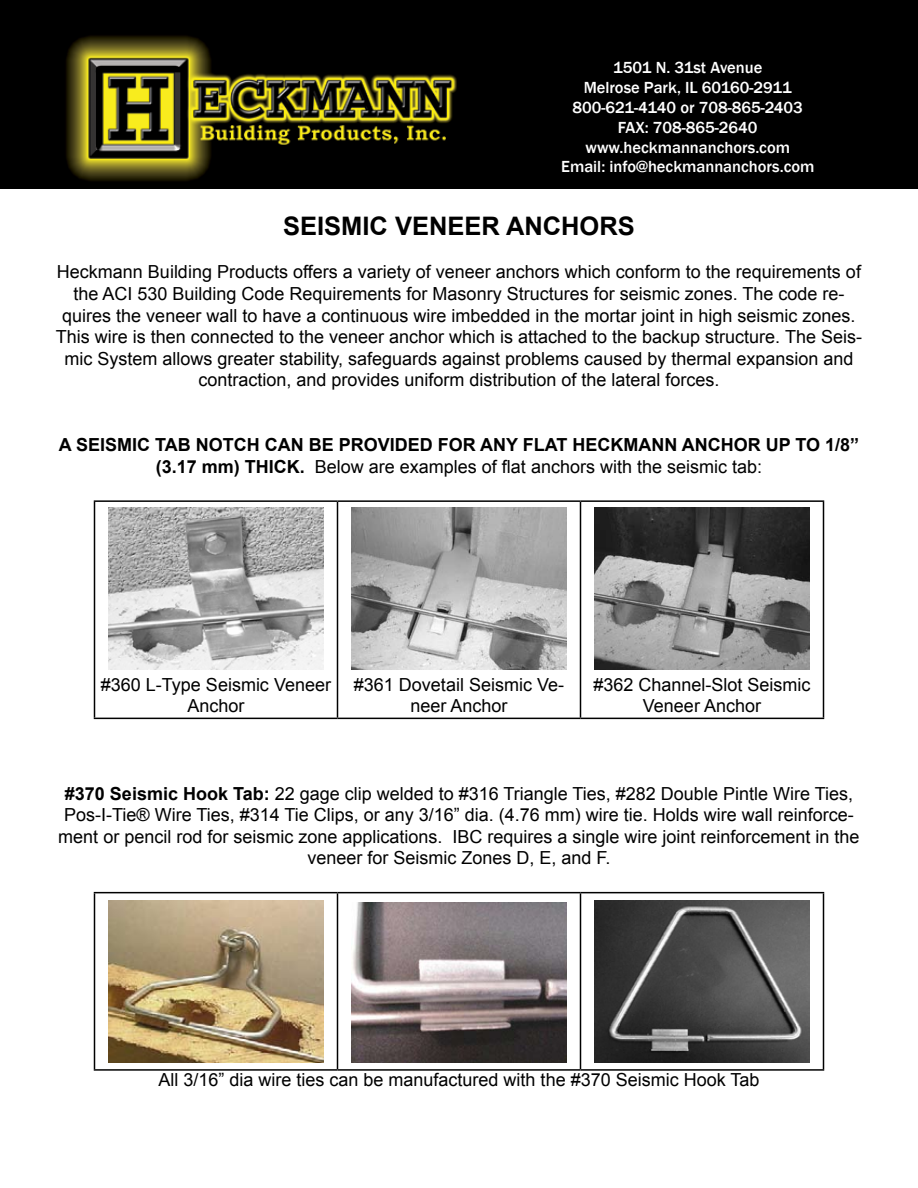
<style>
.page{position:relative;width:918px;height:1188px;background:#fff}
.page>*{position:absolute;margin:0;border:0;box-sizing:border-box;transform-origin:0 0}
.t1{font:700 25.5px "Arial";color:#000}
.t2{font:18px/21.6px "Arial";color:#000;text-align:center}
.t3{font:700 18px/21.6px "Arial";color:#000;text-align:center}
.t4{font:500 16.5px/19.8px "Franklin Gothic";color:#fff;text-align:center}
.s1{font-weight:400}
.s2{font-weight:700}
</style>
<div class="page">
<img style="left:15px;top:0;width:903px;height:189px">
<hr style="left:94px;top:500px;width:244px;height:2px;background:#000">
<hr style="left:94px;top:502px;width:1px;height:216px;background:#000">
<hr style="left:338px;top:500px;width:242px;height:2px;background:#000">
<hr style="left:337px;top:502px;width:1px;height:216px;background:#000">
<hr style="left:580px;top:500px;width:244px;height:2px;background:#000">
<hr style="left:580px;top:502px;width:1px;height:216px;background:#000">
<hr style="left:823px;top:502px;width:1px;height:216px;background:#000">
<hr style="left:94px;top:718px;width:244px;height:1px;background:#000">
<hr style="left:338px;top:718px;width:242px;height:1px;background:#000">
<hr style="left:580px;top:718px;width:244px;height:1px;background:#000">
<img style="left:108px;top:507px;width:216px;height:162px">
<img style="left:351px;top:507px;width:216px;height:162px">
<img style="left:594px;top:507px;width:216px;height:162px">
<hr style="left:94px;top:892px;width:244px;height:1px;background:#000">
<hr style="left:94px;top:893px;width:1px;height:176px;background:#000">
<hr style="left:338px;top:892px;width:242px;height:1px;background:#000">
<hr style="left:337px;top:893px;width:1px;height:176px;background:#000">
<hr style="left:580px;top:892px;width:244px;height:1px;background:#000">
<hr style="left:580px;top:893px;width:1px;height:176px;background:#000">
<hr style="left:823px;top:893px;width:1px;height:176px;background:#000">
<hr style="left:94px;top:1069px;width:244px;height:2px;background:#000">
<hr style="left:338px;top:1069px;width:242px;height:2px;background:#000">
<hr style="left:580px;top:1069px;width:244px;height:2px;background:#000">
<img style="left:108px;top:900px;width:216px;height:162px">
<img style="left:351px;top:903px;width:216px;height:159px">
<img style="left:594px;top:900px;width:216px;height:162px">
<p class="t4" style="left:561px;top:58px;width:255px">1501 N. 31st Avenue<br>Melrose Park, IL 60160-2911<br>800-621-4140 or 708-865-2403<br>FAX: 708-865-2640 www.heckmannanchors.com<br>Email: info@heckmannanchors.com</p>
<h1 class="t1" style="left:283px;top:209px;width:353px">SEISMIC VENEER ANCHORS</h1>
<p class="t2" style="left:56px;top:261px;width:808px">Heckmann Building Products offers a variety of veneer anchors which conform to the requirements of the ACI 530 Building Code Requirements for Masonry Structures for seismic zones. The code re&shy;quires the veneer wall to have a continuous wire imbedded in the mortar joint in high seismic zones.<br>This wire is then connected to the veneer anchor which is attached to the backup structure. The Seis&shy;mic System allows greater stability, safeguards against problems caused by thermal expansion and contraction, and provides uniform distribution of the lateral forces.</p>
<p class="t3" style="left:59px;top:435px;width:802px">A SEISMIC TAB NOTCH CAN BE PROVIDED FOR ANY FLAT HECKMANN ANCHOR UP TO 1/8” (3.17 mm) THICK. <span class="s1">Below are examples of flat anchors with the seismic tab:</span></p>
<p class="t2" style="left:101px;top:674px;width:232px">#360 L-Type Seismic Veneer<br>Anchor</p>
<p class="t2" style="left:354px;top:674px;width:212px">#361 Dovetail Seismic Ve&shy;neer Anchor</p>
<p class="t2" style="left:593px;top:674px;width:219px">#362 Channel-Slot Seismic<br>Veneer Anchor</p>
<p class="t2" style="left:58px;top:783px;width:803px"><span class="s2">#370 Seismic Hook Tab:</span> 22 gage clip welded to #316 Triangle Ties, #282 Double Pintle Wire Ties, Pos-I-Tie® Wire Ties, #314 Tie Clips, or any 3/16” dia. (4.76 mm) wire tie. Holds wire wall reinforce&shy;ment or pencil rod for seismic zone applications. IBC requires a single wire joint reinforcement in the veneer for Seismic Zones D, E, and F.</p>
<p class="t2" style="left:159px;top:1069px;width:602px">All 3/16” dia wire ties can be manufactured with the #370 Seismic Hook Tab</p>
</div>
